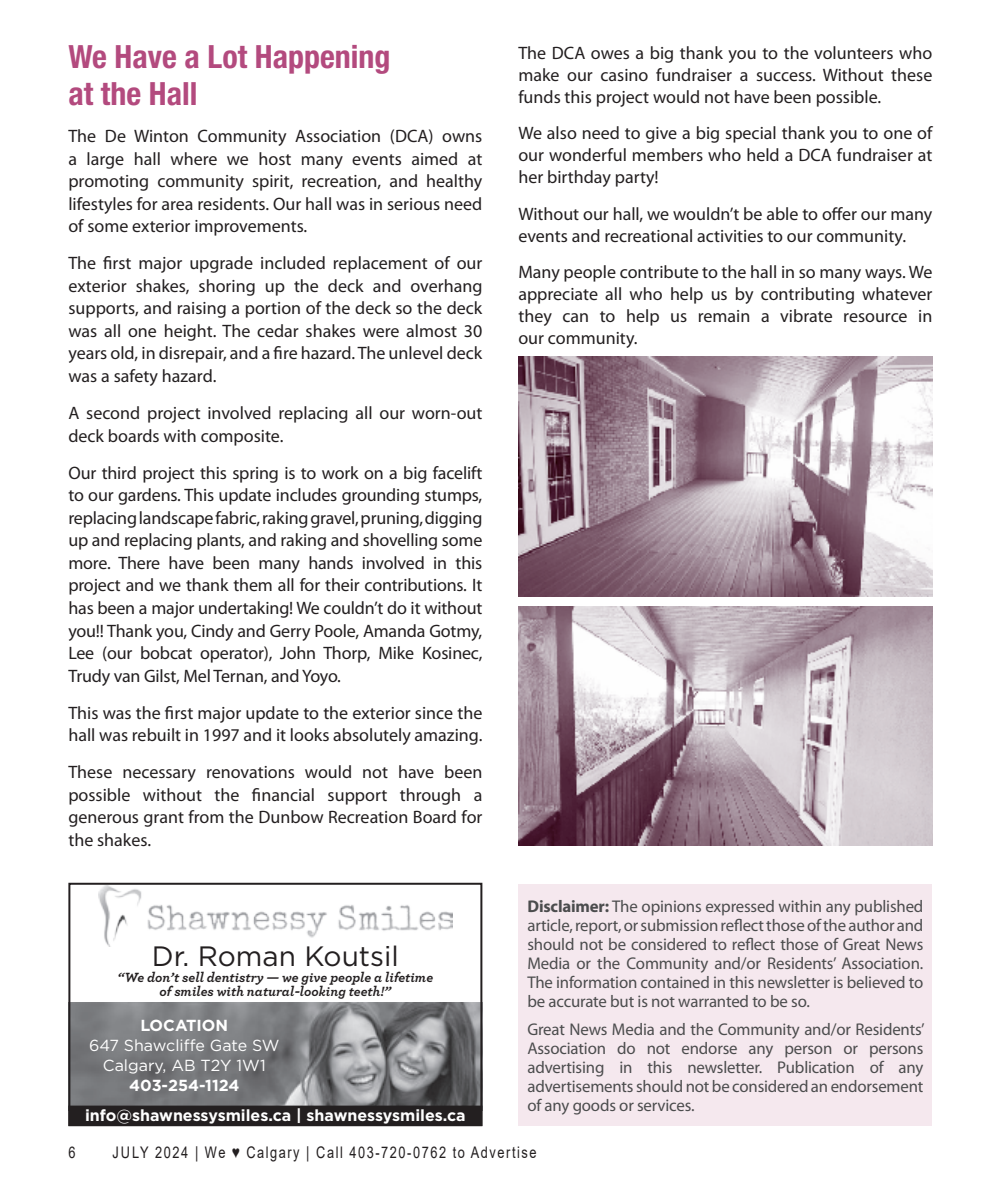
<style>
.page{position:relative;width:990px;height:1188px;background:#fff}
.page>*{position:absolute;margin:0;border:0;box-sizing:border-box;transform-origin:0 0}
.In_Around_title{font:700 condensed 32px/36.6px "Helvetica Neue LT Std";color:#b34a7e}
.t1{font:28px "Gotham";color:#231f20}
.Body_text{font:18px/22.6px "Myriad Pro";color:#231f20;text-align:justify}
.Body_text-2{font:17px/19px "Myriad Pro";letter-spacing:-.01em;color:#4b4c4d;text-align:justify}
.t2{font:16px/20px "Gotham";color:#fff;text-align:center}
.t3{font:16px "Arial";letter-spacing:.12em;color:#231f20;scale:.8 1}
.t4{font:700 16px "Gotham";color:#fff}
.t5{font:italic 700 14px/14px "Archer Pro";color:#231f20;text-align:center}
.s1{font-weight:700}
</style>
<div class="page">
<div style="left:518px;top:884px;width:414px;height:242px;background:#f5e8ee"></div>
<img style="left:518px;top:356px;width:414px;height:240px">
<img style="left:518px;top:607px;width:414px;height:239px">
<img style="left:98px;top:886px;width:355px;height:60px">
<img style="left:71px;top:1002px;width:408px;height:104px">
<div style="left:69px;top:1107px;width:412px;height:18px;background:#231f20"></div>
<div style="left:68px;top:1106px;width:414px;height:20px;border:2px solid #231f20"></div>
<div style="left:68px;top:883px;width:414px;height:243px;border:2px solid #231f20"></div>
<p class="In_Around_title" style="left:68px;top:38px;width:324px">We Have a Lot Happening at the Hall</p>
<p class="Body_text" style="left:68px;top:124px;width:416px">The De Winton Community Association (DCA) owns a large hall where we host many events aimed at promoting community spirit, recreation, and healthy lifestyles for area residents. Our hall was in serious need of some exterior improvements.</p>
<p class="Body_text" style="left:68px;top:252px;width:416px">The first major upgrade included replacement of our exterior shakes, shoring up the deck and overhang supports, and raising a portion of the deck so the deck was all one height. The cedar shakes were almost 30 years old, in disrepair, and a fire hazard. The unlevel deck was a safety hazard.</p>
<p class="Body_text" style="left:68px;top:401px;width:416px">A second project involved replacing all our worn-out deck boards with composite.</p>
<p class="Body_text" style="left:68px;top:461px;width:416px">Our third project this spring is to work on a big facelift to our gardens. This update includes grounding stumps, replacing landscape fabric, raking gravel, pruning, digging up and replacing plants, and raking and shovelling some more. There have been many hands involved in this project and we thank them all for their contributions. It has been a major undertaking! We couldn’t do it without you!! Thank you, Cindy and Gerry Poole, Amanda Gotmy, Lee (our bobcat operator), John Thorp, Mike Kosinec, Trudy van Gilst, Mel Ternan, and Yoyo.</p>
<p class="Body_text" style="left:68px;top:701px;width:416px">This was the first major update to the exterior since the hall was rebuilt in 1997 and it looks absolutely amazing.</p>
<p class="Body_text" style="left:68px;top:761px;width:416px">These necessary renovations would not have been possible without the financial support through a generous grant from the Dunbow Recreation Board for the shakes.</p>
<p class="t1" style="left:152px;top:940px;width:249px">Dr. Roman Koutsil</p>
<p class="t5" style="left:118px;top:969px;width:317px">“We don’t sell dentistry — we give people a lifetime of smiles with natural-looking teeth!”</p>
<p class="t2" style="left:89px;top:1015px;width:192px"><span class="s1">LOCATION<br></span>647 Shawcliffe Gate SW<br>Calgary, AB T2Y 1W1<br><span class="s1">403-254-1124</span></p>
<p class="t4" style="left:85px;top:1106px;width:382px">info@shawnessysmiles.ca | shawnessysmiles.ca</p>
<p class="Body_text" style="left:518px;top:42px;width:415px;line-height:22px">The DCA owes a big thank you to the volunteers who make our casino fundraiser a success. Without these funds this project would not have been possible.</p>
<p class="Body_text" style="left:518px;top:122px;width:416px;line-height:22px">We also need to give a big special thank you to one of our wonderful members who held a DCA fundraiser at her birthday party!</p>
<p class="Body_text" style="left:518px;top:203px;width:416px;line-height:22px">Without our hall, we wouldn’t be able to offer our many events and recreational activities to our community.</p>
<p class="Body_text" style="left:518px;top:261px;width:416px;line-height:22px">Many people contribute to the hall in so many ways. We appreciate all who help us by contributing whatever they can to help us remain a vibrate resource in our community.</p>
<p class="Body_text-2" style="left:527px;top:897px;width:398px"><span class="s1">Disclaimer:</span> The opinions expressed within any published article, report, or submission reflect those of the author and should not be considered to reflect those of Great News Media or the Community and/or Residents’ Association.<br>The information contained in this newsletter is believed to be accurate but is not warranted to be so.</p>
<p class="Body_text-2" style="left:527px;top:1020px;width:399px">Great News Media and the Community and/or Residents’ Association do not endorse any person or persons advertising in this newsletter. Publication of any advertisements should not be considered an endorsement of any goods or services.</p>
<p class="t3" style="left:68px;top:1141px;width:10px">6</p>
<p class="t3" style="left:112px;top:1141px;width:532px">JULY 2024 | We ♥ Calgary | Call 403-720-0762 to Advertise</p>
</div>
